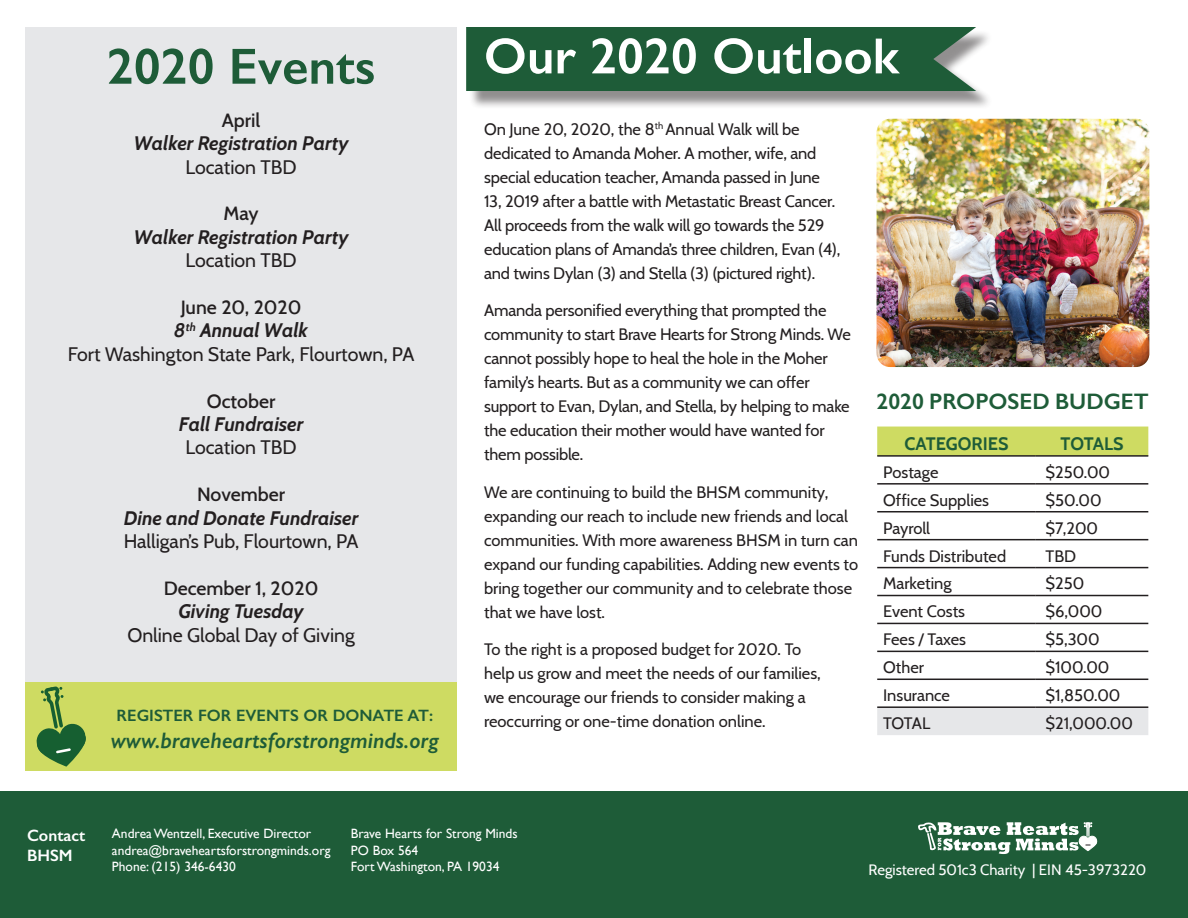
<style>
.page{position:relative;width:1188px;height:918px;background:#fff}
.page>*{position:absolute;margin:0;border:0;box-sizing:border-box;transform-origin:0 0}
.t1{font:600 51px "Gill Sans";color:#fff}
.t2{font:600 51px "Gill Sans";color:#1e5c38}
.t3{font:italic 600 22.5px "Gill Sans";color:#1e5c38}
.t4{font:600 22.5px "Gill Sans";color:#1e5c38}
.t5{font:19.5px/23.4px "Cabin";color:#231f20;text-align:center}
.t6{font:italic 700 19.5px "Cabin";color:#231f20}
.t7{font:500 19.5px "Cabin";color:#231f20}
.t8{font:700 18px "Cabin";color:#1e5c38}
.t9{font:16.5px/24px "Cabin";letter-spacing:-.01em;color:#231f20}
.t10{font:600 16.5px "Gill Sans";color:#1e5c38}
.t11{font:600 16.5px/19.8px "Gill Sans";color:#fff}
.t12{font:15px "Cabin";color:#fff}
.t13{font:13.5px/16.2px "Gill Sans";color:#fff}
.s1{font-weight:500}
.s2{font-weight:700;font-style:italic}
</style>
<div class="page">
<div style="left:0;top:791px;width:1188px;height:127px;background:#1e5c38"></div>
<div style="left:25px;top:27px;width:432px;height:658px;background:#e6e7e9"></div>
<img style="left:877px;top:119px;width:272px;height:248px">
<div style="left:25px;top:682px;width:432px;height:88px;background:#cedb62"></div>
<svg style="left:918px;top:822px;width:179px;height:32px"></svg>
<div style="left:469px;top:30px;width:524px;height:79px;background:#231f20;opacity:.5"></div>
<div style="left:466px;top:27px;width:510px;height:64px;background:#1e5c38"></div>
<div style="left:877px;top:427px;width:271px;height:28px;background:#cedb62"></div>
<div style="left:877px;top:708px;width:271px;height:27px;background:#e6e7e9"></div>
<hr style="left:877px;top:455px;width:159px;height:2px;background:#231f20">
<hr style="left:1036px;top:455px;width:112px;height:2px;background:#231f20">
<hr style="left:877px;top:483px;width:159px;height:2px;background:#231f20">
<hr style="left:1036px;top:483px;width:112px;height:2px;background:#231f20">
<hr style="left:877px;top:511px;width:159px;height:1px;background:#231f20">
<hr style="left:1036px;top:511px;width:112px;height:1px;background:#231f20">
<hr style="left:877px;top:539px;width:159px;height:1px;background:#231f20">
<hr style="left:1036px;top:539px;width:112px;height:1px;background:#231f20">
<hr style="left:877px;top:567px;width:159px;height:1px;background:#231f20">
<hr style="left:1036px;top:567px;width:112px;height:1px;background:#231f20">
<hr style="left:877px;top:595px;width:159px;height:1px;background:#231f20">
<hr style="left:1036px;top:595px;width:112px;height:1px;background:#231f20">
<hr style="left:877px;top:623px;width:159px;height:1px;background:#231f20">
<hr style="left:1036px;top:623px;width:112px;height:1px;background:#231f20">
<hr style="left:877px;top:651px;width:159px;height:1px;background:#231f20">
<hr style="left:1036px;top:651px;width:112px;height:1px;background:#231f20">
<hr style="left:877px;top:679px;width:159px;height:1px;background:#231f20">
<hr style="left:1036px;top:679px;width:112px;height:1px;background:#231f20">
<hr style="left:877px;top:706px;width:159px;height:2px;background:#231f20">
<hr style="left:1036px;top:706px;width:112px;height:2px;background:#231f20">
<svg style="left:36px;top:686px;width:50px;height:81px"></svg>
<h1 class="t2" style="left:107px;top:36px;width:270px">2020 Events</h1>
<p class="t7" style="left:222px;top:105px;width:40px">April</p>
<p class="t6" style="left:134px;top:128px;width:216px">Walker Registration Party</p>
<p class="t5" style="left:185px;top:154px;width:113px">Location TBD</p>
<p class="t7" style="left:224px;top:198px;width:37px">May</p>
<p class="t6" style="left:134px;top:221px;width:216px">Walker Registration Party</p>
<p class="t5" style="left:185px;top:247px;width:113px">Location TBD</p>
<p class="t5" style="left:68px;top:294px;width:348px"><span class="s1">June 20, 2020<br></span><span class="s2">8</span><sup>th</sup> <span class="s2">Annual Walk<br></span>Fort Washington State Park, Flourtown, PA</p>
<p class="t7" style="left:207px;top:385px;width:70px">October</p>
<p class="t6" style="left:179px;top:409px;width:126px">Fall Fundraiser</p>
<p class="t5" style="left:185px;top:435px;width:113px">Location TBD</p>
<p class="t7" style="left:197px;top:479px;width:89px">November</p>
<p class="t6" style="left:124px;top:502px;width:236px">Dine and Donate Fundraiser</p>
<p class="t5" style="left:124px;top:528px;width:236px">Halligan’s Pub, Flourtown, PA</p>
<p class="t7" style="left:164px;top:573px;width:156px">December 1, 2020</p>
<p class="t6" style="left:178px;top:596px;width:127px">Giving Tuesday</p>
<p class="t5" style="left:127px;top:622px;width:229px">Online Global Day of Giving</p>
<p class="t10" style="left:117px;top:705px;width:318px">REGISTER FOR EVENTS OR DONATE AT:</p>
<h2 class="t3" style="left:111px;top:727px;width:330px">www.braveheartsforstrongminds.org</h2>
<h1 class="t1" style="left:484px;top:25px;width:417px">Our 2020 Outlook</h1>
<p class="t9" style="left:484px;top:116px;width:358px">On June 20, 2020, the 8<sup>th</sup> Annual Walk will be dedicated to Amanda Moher. A mother, wife, and special education teacher, Amanda passed in June 13, 2019 after a battle with Metastatic Breast Cancer.<br>All proceeds from the walk will go towards the 529 education plans of Amanda’s three children, Evan (4), and twins Dylan (3) and Stella (3) (pictured right).</p>
<p class="t9" style="left:484px;top:297px;width:368px">Amanda personified everything that prompted the community to start Brave Hearts for Strong Minds. We cannot possibly hope to heal the hole in the Moher family’s hearts. But as a community we can offer support to Evan, Dylan, and Stella, by helping to make the education their mother would have wanted for them possible.</p>
<p class="t9" style="left:484px;top:479px;width:376px">We are continuing to build the BHSM community, expanding our reach to include new friends and local communities. With more awareness BHSM in turn can expand our funding capabilities. Adding new events to bring together our community and to celebrate those that we have lost.</p>
<p class="t9" style="left:484px;top:636px;width:338px">To the right is a proposed budget for 2020. To help us grow and meet the needs of our families, we encourage our friends to consider making a reoccurring or one-time donation online.</p>
<h2 class="t4" style="left:877px;top:387px;width:274px">2020 PROPOSED BUDGET</h2>
<p class="t8" style="left:905px;top:429px;width:105px">CATEGORIES</p>
<p class="t8" style="left:1061px;top:429px;width:64px">TOTALS</p>
<p class="t9" style="left:883px;top:459px;width:57px">Postage</p>
<p class="t9" style="left:1046px;top:459px;width:66px">$250.00</p>
<p class="t9" style="left:883px;top:487px;width:107px">Office Supplies</p>
<p class="t9" style="left:1046px;top:487px;width:57px">$50.00</p>
<p class="t9" style="left:883px;top:515px;width:48px">Payroll</p>
<p class="t9" style="left:1046px;top:515px;width:54px">$7,200</p>
<p class="t9" style="left:883px;top:543px;width:124px">Funds Distributed</p>
<p class="t9" style="left:1046px;top:543px;width:32px">TBD</p>
<p class="t9" style="left:883px;top:571px;width:70px">Marketing</p>
<p class="t9" style="left:1046px;top:571px;width:40px">$250</p>
<p class="t9" style="left:883px;top:599px;width:83px">Event Costs</p>
<p class="t9" style="left:1046px;top:599px;width:58px">$6,000</p>
<p class="t9" style="left:883px;top:626px;width:84px">Fees / Taxes</p>
<p class="t9" style="left:1046px;top:626px;width:56px">$5,300</p>
<p class="t9" style="left:883px;top:654px;width:42px">Other</p>
<p class="t9" style="left:1046px;top:654px;width:65px">$100.00</p>
<p class="t9" style="left:883px;top:682px;width:68px">Insurance</p>
<p class="t9" style="left:1046px;top:682px;width:76px">$1,850.00</p>
<p class="t9" style="left:883px;top:710px;width:49px">TOTAL</p>
<p class="t9" style="left:1046px;top:710px;width:89px">$21,000.00</p>
<p class="t11" style="left:27px;top:826px;width:60px">Contact<br>BHSM</p>
<p class="t13" style="left:112px;top:826px;width:220px">Andrea Wentzell, Executive Director andrea@braveheartsforstrongminds.org<br>Phone: (215) 346-6430</p>
<p class="t13" style="left:351px;top:826px;width:168px">Brave Hearts for Strong Minds<br>PO Box 564<br>Fort Washington, PA 19034</p>
<p class="t12" style="left:869px;top:858px;width:279px">Registered 501c3 Charity | EIN 45-3973220</p>
</div>
